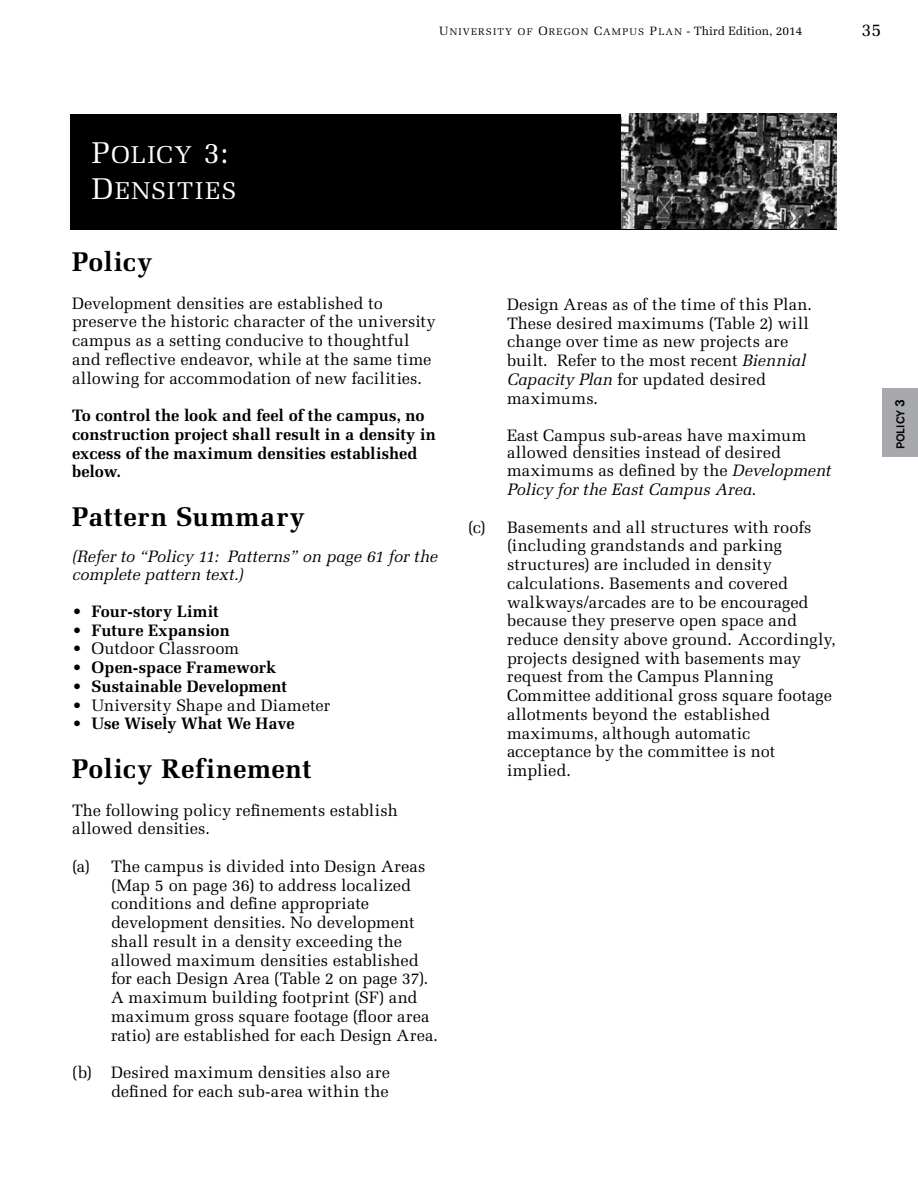
<style>
.page{position:relative;width:918px;height:1188px;background:#fff}
.page>*{position:absolute;margin:0;border:0;box-sizing:border-box;transform-origin:0 0}
.t1{font:700 27px "Melior";letter-spacing:.02em;color:#000}
.t2{font:24.3px/36px "Melior SC810";letter-spacing:.07em;color:#fff}
.t3{font:18px "Melior SC810";color:#000}
.t4{font:16.5px/18.8px "Melior";letter-spacing:.005em;color:#000}
.t5{font:700 16.5px/18.8px "Melior";letter-spacing:.005em;color:#000}
.t6{font:italic 16.5px/18px "Melior";color:#000}
.t7{font:500 11.25px "Akzidenz Grotesk BQ";color:#000}
.t8{font:9.75px "Melior SC810";letter-spacing:.125em;color:#000}
.s1{font-size:12px}
.s2{font-family:"Melior";font-size:12px}
.s3{font-size:30px}
.s4{font-weight:400}
.s5{font-style:italic}
.s6{font-style:normal}
.s7{font-size:13.5px}
</style>
<div class="page">
<div style="left:71px;top:114px;width:766px;height:115px;background:#000"></div>
<img style="left:621px;top:114px;width:216px;height:115px">
<div style="left:882px;top:389px;width:36px;height:68px;background:#a7a9ac"></div>
<p class="t8" style="left:439px;top:26px;width:365px"><span class="s1">U</span>NIVERSITY OF <span class="s1">O</span> REGON <span class="s1">C</span>AMPUS <span class="s1">P</span> LAN <span class="s1">-</span> <span class="s2">Third Edition, 2014</span></p>
<p class="t3" style="left:861px;top:19px;width:22px">35</p>
<h2 class="t2" style="left:92px;top:137px;width:146px"><span class="s3">P</span>OLICY <span class="s3">3:<br>D</span>ENSITIES</h2>
<h1 class="t1" style="left:72px;top:246px;width:82px">Policy</h1>
<p class="t4" style="left:72px;top:294px;width:365px">Development densities are established to preserve the historic character of the university campus as a setting conducive to thoughtful and reflective endeavor, while at the same time allowing for accommodation of new facilities.</p>
<p class="t5" style="left:72px;top:406px;width:366px">To control the look and feel of the campus, no construction project shall result in a density in excess of the maximum densities established below.</p>
<h1 class="t1" style="left:72px;top:501px;width:234px">Pattern Summary</h1>
<p class="t6" style="left:72px;top:548px;width:367px">(Refer to “Policy 11: Patterns” on page 61 for the complete pattern text.)</p>
<p class="t5" style="left:72px;top:602px;width:148px"><span class="s4">•</span> Four-story Limit</p>
<p class="t5" style="left:72px;top:621px;width:159px"><span class="s4">•</span> Future Expansion</p>
<p class="t4" style="left:72px;top:639px;width:169px">• Outdoor Classroom</p>
<p class="t5" style="left:72px;top:658px;width:206px"><span class="s4">•</span> Open-space Framework</p>
<p class="t5" style="left:72px;top:677px;width:216px"><span class="s4">•</span> Sustainable Development</p>
<p class="t4" style="left:72px;top:696px;width:260px">• University Shape and Diameter</p>
<p class="t5" style="left:72px;top:714px;width:224px"><span class="s4">•</span> Use Wisely What We Have</p>
<h1 class="t1" style="left:72px;top:753px;width:241px">Policy Refinement</h1>
<p class="t4" style="left:72px;top:801px;width:327px">The following policy refinements establish allowed densities.</p>
<p class="t4" style="left:111px;top:857px;width:329px;text-indent:-39px">(a) The campus is divided into Design Areas (Map 5 on page 36) to address localized conditions and define appropriate development densities. No development shall result in a density exceeding the allowed maximum densities established for each Design Area (Table 2 on page 37).<br>A maximum building footprint (SF) and maximum gross square footage (floor area ratio) are established for each Design Area.</p>
<p class="t4" style="left:72px;top:1063px;width:319px;text-align:right">(b) Desired maximum densities also are defined for each sub-area within the</p>
<p class="t4" style="left:507px;top:295px;width:307px">Design Areas as of the time of this Plan.<br>These desired maximums (Table 2) will change over time as new projects are built. Refer to the most recent <span class="s5">Biennial<br>Capacity Plan</span> for updated desired maximums.</p>
<p class="t4" style="left:507px;top:427px;width:301px;line-height:16.5px">East Campus sub-areas have maximum allowed densities instead of desired</p>
<p class="t6" style="left:507px;top:461px;width:326px;line-height:18.8px"><span class="s6">maximums as defined by the</span> Development<br>Policy for the East Campus Area<span class="s6">.</span></p>
<p class="t4" style="left:507px;top:518px;width:330px;text-indent:-39px">(c) Basements and all structures with roofs (including grandstands and parking structures) are included in density calculations. Basements and covered walkways/arcades are to be encouraged because they preserve open space and reduce density above ground. Accordingly, projects designed with basements may request from the Campus Planning Committee additional gross square footage allotments beyond the established maximums, although automatic acceptance by the committee is not implied.</p>
<p class="t7" style="left:894px;top:449px;width:52px;rotate:-90deg">POLICY <span class="s7">3</span></p>
</div>
